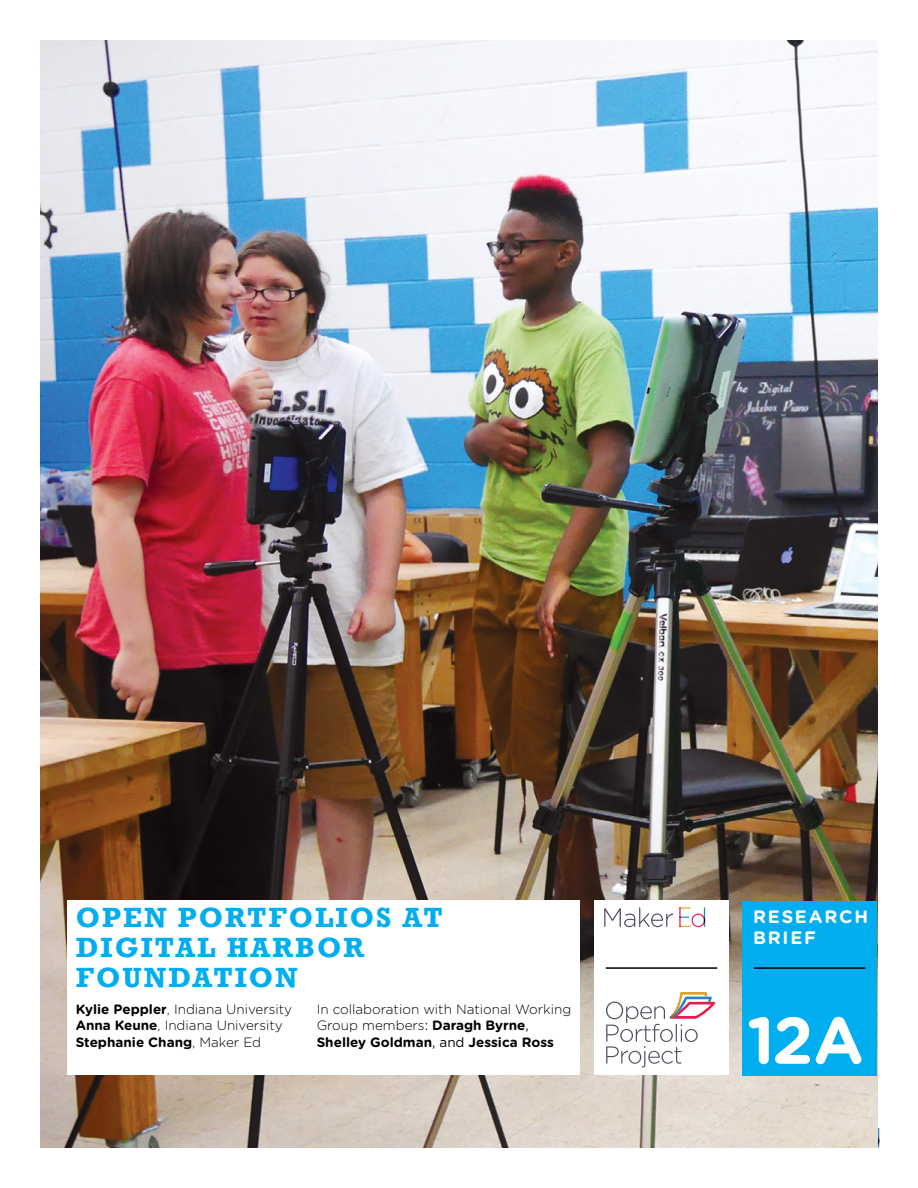
<style>
.page{position:relative;width:918px;height:1188px;background:#fff}
.page>*{position:absolute;margin:0;border:0;box-sizing:border-box;transform-origin:0 0}
.t1{font:700 66px "Gotham Rounded";color:#fff}
.t2{font:700 28.5px/30px "Rockwell";letter-spacing:.07em;color:#00aeef}
.t3{font:700 18px/21.6px "Gotham Rounded";letter-spacing:.1em;color:#fff}
.t4{font:300 13.5px/16.5px "Gotham Rounded";color:#000}
.s1{font-weight:700}
.s2{font-weight:400}
</style>
<div class="page">
<svg style="left:878px;top:1128px;width:1px;height:20px"></svg>
<img style="left:40px;top:40px;width:838px;height:1108px">
<div style="left:68px;top:900px;width:512px;height:174px;background:#fff"></div>
<div style="left:742px;top:901px;width:136px;height:175px;background:#00aeef"></div>
<div style="left:594px;top:900px;width:135px;height:174px;background:#fff"></div>
<svg style="left:606px;top:992px;width:109px;height:75px"></svg>
<hr style="left:754px;top:967px;width:111px;height:2px;background:#000">
<hr style="left:606px;top:967px;width:111px;height:2px;background:#000">
<svg style="left:679px;top:907px;width:26px;height:20px"></svg>
<svg style="left:604px;top:907px;width:69px;height:20px"></svg>
<h2 class="t2" style="left:76px;top:902px;width:368px">OPEN PORTFOLIOS AT<br>DIGITAL HARBOR<br>FOUNDATION</h2>
<h3 class="t3" style="left:753px;top:905px;width:117px">RESEARCH<br>BRIEF</h3>
<h1 class="t1" style="left:747px;top:992px;width:118px">12A</h1>
<p class="t4" style="left:76px;top:1000px;width:218px"><span class="s1">Kylie Peppler</span>, Indiana University<br><span class="s1">Anna Keune</span>, Indiana University<br><span class="s1">Stephanie Chang</span>, Maker Ed</p>
<p class="t4" style="left:317px;top:1000px;width:256px">In collaboration with National Working<br>Group members<span class="s2">:</span> <span class="s1">Daragh Byrne</span><span class="s2">,<br></span><span class="s1">Shelley Goldman</span><span class="s2">, and</span> <span class="s1">Jessica Ross</span></p>
</div>
